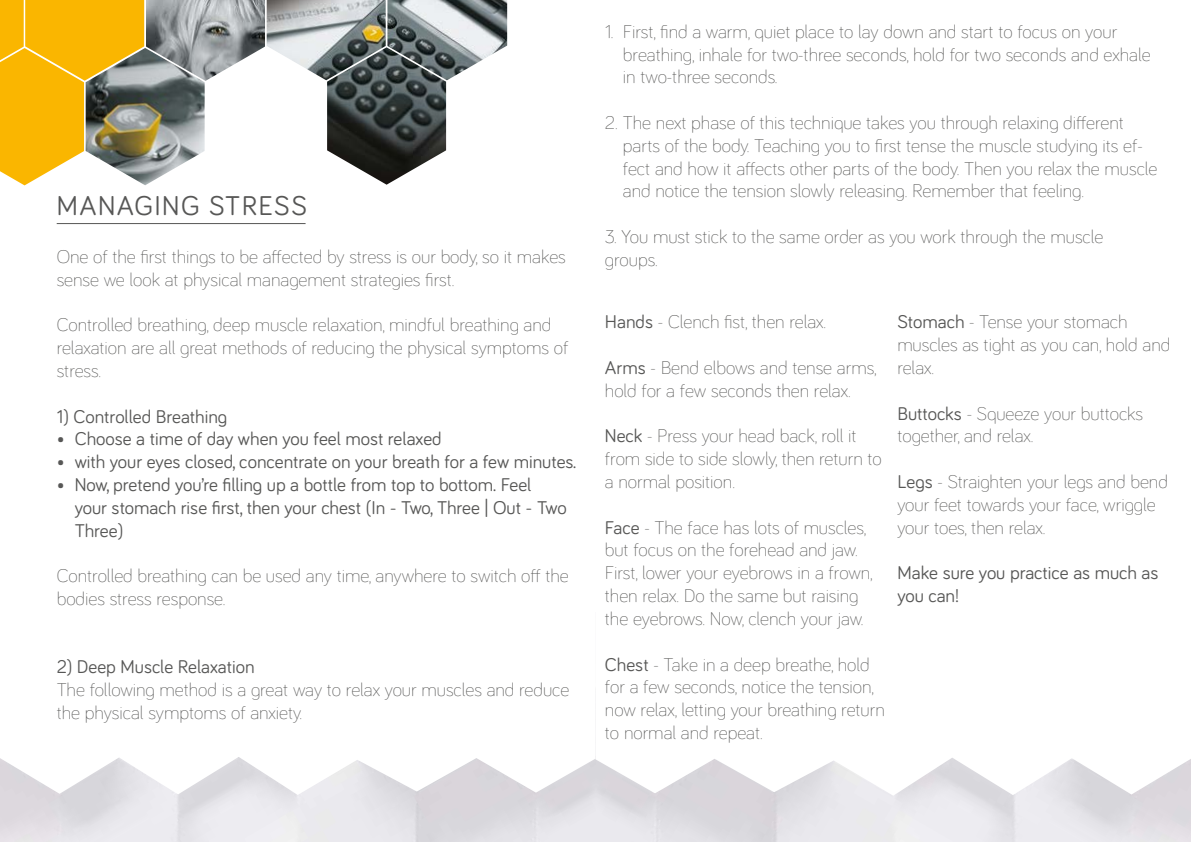
<style>
.page{position:relative;width:1191px;height:842px;background:#fff}
.page>*{position:absolute;margin:0;border:0;box-sizing:border-box;transform-origin:0 0}
.t1{font:28px "Bariol";letter-spacing:.05em;color:#575756}
.t2{font:300 19px/22.8px "Bariol";color:#575756}
.t3{font:19px/22.8px "Bariol";color:#575756}
.s1{font-weight:400}
</style>
<div class="page">
<svg style="left:0;top:757px;width:595px;height:38px"></svg>
<svg style="left:595px;top:612px;width:596px;height:184px"></svg>
<img style="left:146px;top:0;width:119px;height:81px">
<svg style="left:0;top:0;width:144px;height:185px;background:#fabc17"></svg>
<img style="left:86px;top:48px;width:119px;height:137px">
<img style="left:267px;top:0;width:240px;height:185px">
<hr style="left:57px;top:223px;width:248px;height:1px;background:#575756">
<h1 class="t1" style="left:57px;top:186px;width:252px">MANAGING STRESS</h1>
<p class="t2" style="left:57px;top:244px;width:510px">One of the first things to be affected by stress is our body, so it makes sense we look at physical management strategies first.</p>
<p class="t2" style="left:57px;top:312px;width:513px">Controlled breathing, deep muscle relaxation, mindful breathing and relaxation are all great methods of reducing the physical symptoms of stress.</p>
<p class="t3" style="left:57px;top:404px;width:172px">1) Controlled Breathing</p>
<p class="t3" style="left:57px;top:427px;width:386px">• Choose a time of day when you feel most relaxed</p>
<p class="t3" style="left:57px;top:450px;width:521px">• with your eyes closed, concentrate on your breath for a few minutes.</p>
<p class="t3" style="left:75px;top:472px;width:493px;text-indent:-18px">• Now, pretend you’re filling up a bottle from top to bottom. Feel your stomach rise first, then your chest (In - Two, Three | Out - Two<br>Three)</p>
<p class="t2" style="left:57px;top:563px;width:513px">Controlled breathing can be used any time, anywhere to switch off the bodies stress response.</p>
<p class="t3" style="left:57px;top:655px;width:199px">2) Deep Muscle Relaxation</p>
<p class="t2" style="left:57px;top:677px;width:514px">The following method is a great way to relax your muscles and reduce the physical symptoms of anxiety.</p>
<p class="t2" style="left:623px;top:19px;width:529px;text-indent:-18px">1. First, find a warm, quiet place to lay down and start to focus on your breathing, inhale for two-three seconds, hold for two seconds and exhale in two-three seconds.</p>
<p class="t2" style="left:623px;top:110px;width:536px;text-indent:-18px">2. The next phase of this technique takes you through relaxing different parts of the body. Teaching you to first tense the muscle studying its ef&shy;fect and how it affects other parts of the body. Then you relax the muscle and notice the tension slowly releasing. Remember that feeling.</p>
<p class="t2" style="left:605px;top:224px;width:500px">3. You must stick to the same order as you work through the muscle groups.</p>
<p class="t2" style="left:605px;top:310px;width:223px"><span class="s1">Hands</span> - Clench fist, then relax.</p>
<p class="t2" style="left:605px;top:355px;width:273px"><span class="s1">Arms</span> - Bend elbows and tense arms, hold for a few seconds then relax.</p>
<p class="t2" style="left:605px;top:424px;width:278px"><span class="s1">Neck</span> - Press your head back, roll it from side to side slowly, then return to a normal position.</p>
<p class="t2" style="left:605px;top:515px;width:269px"><span class="s1">Face</span> - The face has lots of muscles, but focus on the forehead and jaw.<br>First, lower your eyebrows in a frown, then relax. Do the same but raising the eyebrows. Now, clench your jaw.</p>
<p class="t2" style="left:605px;top:652px;width:281px"><span class="s1">Chest</span> - Take in a deep breathe, hold for a few seconds, notice the tension, now relax, letting your breathing return to normal and repeat.</p>
<p class="t2" style="left:897px;top:310px;width:274px"><span class="s1">Stomach</span> - Tense your stomach muscles as tight as you can, hold and relax.</p>
<p class="t2" style="left:897px;top:401px;width:247px"><span class="s1">Buttocks</span> - Squeeze your buttocks together, and relax.</p>
<p class="t2" style="left:897px;top:469px;width:272px"><span class="s1">Legs</span> - Straighten your legs and bend your feet towards your face, wriggle your toes, then relax.</p>
<p class="t3" style="left:897px;top:561px;width:262px">Make sure you practice as much as you can!</p>
</div>
